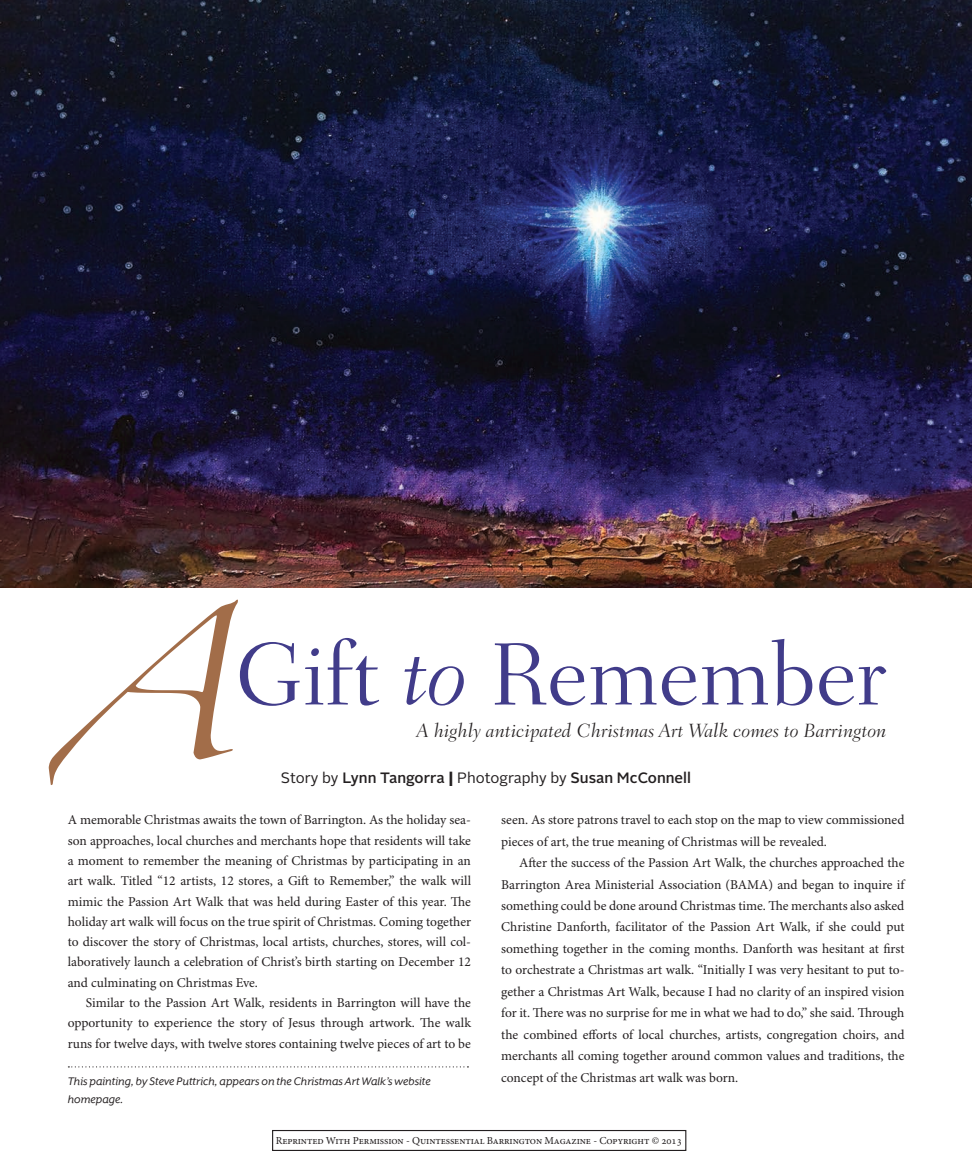
<style>
.page{position:relative;width:972px;height:1175px;background:#fff}
.page>*{position:absolute;margin:0;border:0;box-sizing:border-box;transform-origin:0 0}
._1_-_Head{font:300 90px "Fairfield LT Std";letter-spacing:-.01em;color:#413c8a}
.t1{font:italic 300 19.5px "Fairfield LT Std";color:#231f20}
.t2{font:500 15px "Alright Sans";color:#231f20}
._1_-_Text_Indent{font:13.5px/21.5px "Minion Pro";color:#231f20;text-align:justify}
.BHS_caption{font:12.75px/18px "Mr Eaves XL San Alt RI";color:#231f20}
.t3{font:10.65px "Minion Pro";letter-spacing:-.01em;color:#231f20}
.s1{font-family:"Zapfino";font-weight:400;font-size:135px;color:#925329}
.s2{font-style:italic}
.s3{font-weight:400}
.s4{font-weight:900}
</style>
<div class="page">
<img style="left:0;top:0;width:972px;height:587px">
<svg style="left:68px;top:1066px;width:400px;height:1px"></svg>
<div style="left:272px;top:1129px;width:414px;height:22px;border:1px solid #231f20"></div>
<p class="_1_-_Head" style="left:53px;top:623px;width:835px"><span class="s1">A</span>Gift <span class="s2">to</span> Remember</p>
<p class="t1" style="left:416px;top:719px;width:472px">A highly anticipated Christmas Art Walk comes to Barrington</p>
<p class="t2" style="left:281px;top:767px;width:412px"><span class="s3">Story by</span> Lynn Tangorra <span class="s4">|</span> <span class="s3">Photography by</span> Susan McConnell</p>
<p class="_1_-_Text_Indent" style="left:68px;top:810px;width:405px;line-height:20.2px">A memorable Christmas awaits the town of Barrington. As the holiday sea&shy;son approaches, local churches and merchants hope that residents will take a moment to remember the meaning of Christmas by participating in an art walk. Titled “12 artists, 12 stores, a Gift to Remember,” the walk will mimic the Passion Art Walk that was held during Easter of this year. The holiday art walk will focus on the true spirit of Christmas. Coming together to discover the story of Christmas, local artists, churches, stores, will col&shy;laboratively launch a celebration of Christ’s birth starting on December 12 and culminating on Christmas Eve.</p>
<p class="_1_-_Text_Indent" style="left:68px;top:993px;width:405px;line-height:20.2px;text-indent:18px">Similar to the Passion Art Walk, residents in Barrington will have the opportunity to experience the story of Jesus through artwork. The walk runs for twelve days, with twelve stores containing twelve pieces of art to be</p>
<p class="_1_-_Text_Indent" style="left:501px;top:809px;width:405px">seen. As store patrons travel to each stop on the map to view commissioned pieces of art, the true meaning of Christmas will be revealed.</p>
<p class="_1_-_Text_Indent" style="left:501px;top:852px;width:405px;text-indent:18px">After the success of the Passion Art Walk, the churches approached the Barrington Area Ministerial Association (BAMA) and began to inquire if something could be done around Christmas time. The merchants also asked Christine Danforth, facilitator of the Passion Art Walk, if she could put something together in the coming months. Danforth was hesitant at first to orchestrate a Christmas art walk. “Initially I was very hesitant to put to&shy;gether a Christmas Art Walk, because I had no clarity of an inspired vision for it. There was no surprise for me in what we had to do,” she said. Through the combined efforts of local churches, artists, congregation choirs, and merchants all coming together around common values and traditions, the concept of the Christmas art walk was born.</p>
<p class="BHS_caption" style="left:68px;top:1072px;width:364px">This painting, by Steve Puttrich, appears on the Christmas Art Walk’s website homepage.</p>
<p class="t3" style="left:276px;top:1133px;width:408px">Reprinted With Permission - Quintessential Barrington Magazine - Copyright © 2013</p>
</div>
